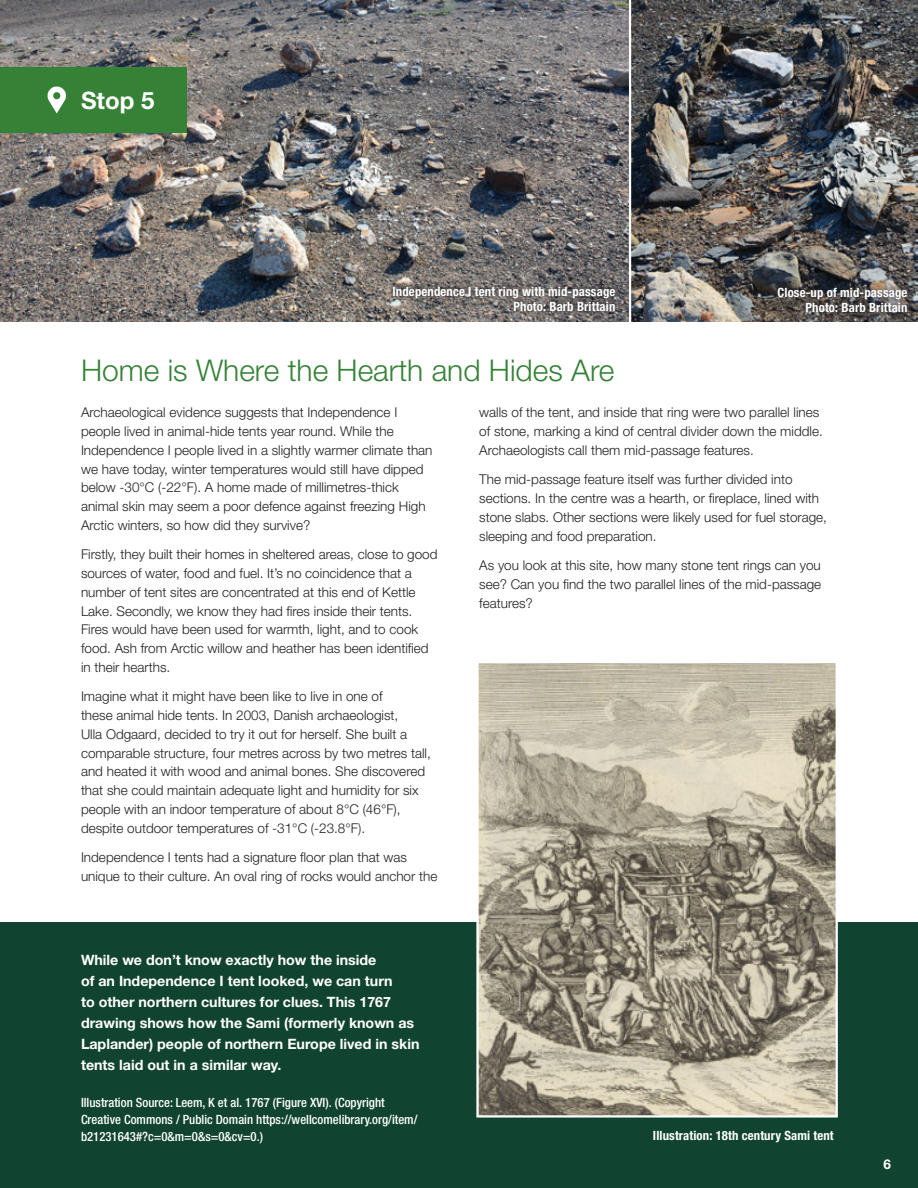
<style>
.page{position:relative;width:918px;height:1188px;background:#fff}
.page>*{position:absolute;margin:0;border:0;box-sizing:border-box;transform-origin:0 0}
._20pt_Green_headers{font:300 30px "Helvetica Neue LT Std";color:#358236}
.Stop_numbers{font:700 24px "Helvetica Neue LT Std";color:#fff}
.t1{font:700 14.25px/21px "Helvetica Neue LT Std";color:#fff}
.t2{font:300 13.5px/18.8px "Helvetica Neue LT Std";color:#231f20}
.t3{font:700 13.5px "Helvetica Neue LT Std";color:#fff}
.t4{font:500 condensed 12.75px/17.2px "Helvetica Neue LT Std";color:#fff}
.Photo_credit_-_white{font:700 condensed 12.75px "Helvetica Neue LT Std";letter-spacing:.01em;color:#fff}
</style>
<div class="page">
<img style="left:0;top:0;width:918px;height:322px">
<div style="left:0;top:922px;width:918px;height:266px;background:#114430"></div>
<img style="left:479px;top:664px;width:356px;height:451px">
<div style="left:476px;top:661px;width:362px;height:457px;border:2px solid #fff"></div>
<svg style="left:385px;top:279px;width:238px;height:40px"></svg>
<svg style="left:770px;top:280px;width:145px;height:40px"></svg>
<hr style="left:629px;top:0;width:2px;height:344px;background:#fff">
<div style="left:0;top:67px;width:187px;height:66px;background:#358236"></div>
<svg style="left:47px;top:86px;width:19px;height:27px"></svg>
<p class="Stop_numbers" style="left:81px;top:85px;width:75px">Stop 5</p>
<p class="Photo_credit_-_white" style="left:393px;top:283px;width:224px">Independence I tent ring with mid-passage</p>
<p class="Photo_credit_-_white" style="left:513px;top:299px;width:103px">Photo: Barb Brittain</p>
<p class="_20pt_Green_headers" style="left:81px;top:352px;width:535px">Home is Where the Hearth and Hides Are</p>
<p class="Photo_credit_-_white" style="left:778px;top:285px;width:131px">Close-up of mid-passage</p>
<p class="Photo_credit_-_white" style="left:806px;top:300px;width:103px">Photo: Barb Brittain</p>
<p class="t2" style="left:81px;top:403px;width:353px">Archaeological evidence suggests that Independence I people lived in animal-hide tents year round. While the Independence I people lived in a slightly warmer climate than we have today, winter temperatures would still have dipped below -30°C (-22°F). A home made of millimetres-thick animal skin may seem a poor defence against freezing High Arctic winters, so how did they survive?</p>
<p class="t2" style="left:81px;top:545px;width:358px">Firstly, they built their homes in sheltered areas, close to good sources of water, food and fuel. It’s no coincidence that a number of tent sites are concentrated at this end of Kettle Lake. Secondly, we know they had fires inside their tents.<br>Fires would have been used for warmth, light, and to cook food. Ash from Arctic willow and heather has been identified in their hearths.</p>
<p class="t2" style="left:81px;top:687px;width:351px">Imagine what it might have been like to live in one of<br>these animal hide tents. In 2003, Danish archaeologist,<br>Ulla Odgaard, decided to try it out for herself. She built a comparable structure, four metres across by two metres tall, and heated it with wood and animal bones. She discovered that she could maintain adequate light and humidity for six people with an indoor temperature of about 8°C (46°F), despite outdoor temperatures of -31°C (-23.8°F).</p>
<p class="t2" style="left:81px;top:848px;width:358px">Independence I tents had a signature floor plan that was unique to their culture. An oval ring of rocks would anchor the</p>
<p class="t1" style="left:81px;top:949px;width:340px">While we don’t know exactly how the inside<br>of an Independence I tent looked, we can turn<br>to other northern cultures for clues. This 1767 drawing shows how the Sami (formerly known as Laplander) people of northern Europe lived in skin tents laid out in a similar way.</p>
<p class="t4" style="left:81px;top:1093px;width:338px">Illustration Source: Leem, K et al. 1767 (Figure XVI). (Copyright<br>Creative Commons / Public Domain https://wellcomelibrary.org/item/ b21231643#?c=0&amp;m=0&amp;s=0&amp;cv=0.)</p>
<p class="t2" style="left:479px;top:403px;width:345px">walls of the tent, and inside that ring were two parallel lines of stone, marking a kind of central divider down the middle.<br>Archaeologists call them mid-passage features.</p>
<p class="t2" style="left:479px;top:470px;width:349px">The mid-passage feature itself was further divided into sections. In the centre was a hearth, or fireplace, lined with stone slabs. Other sections were likely used for fuel storage, sleeping and food preparation.</p>
<p class="t2" style="left:479px;top:556px;width:344px;text-align:justify">As you look at this site, how many stone tent rings can you see? Can you find the two parallel lines of the mid-passage features?</p>
<p class="Photo_credit_-_white" style="left:653px;top:1128px;width:182px">Illustration: 18th century Sami tent</p>
<p class="t3" style="left:883px;top:1156px;width:9px">6</p>
</div>
